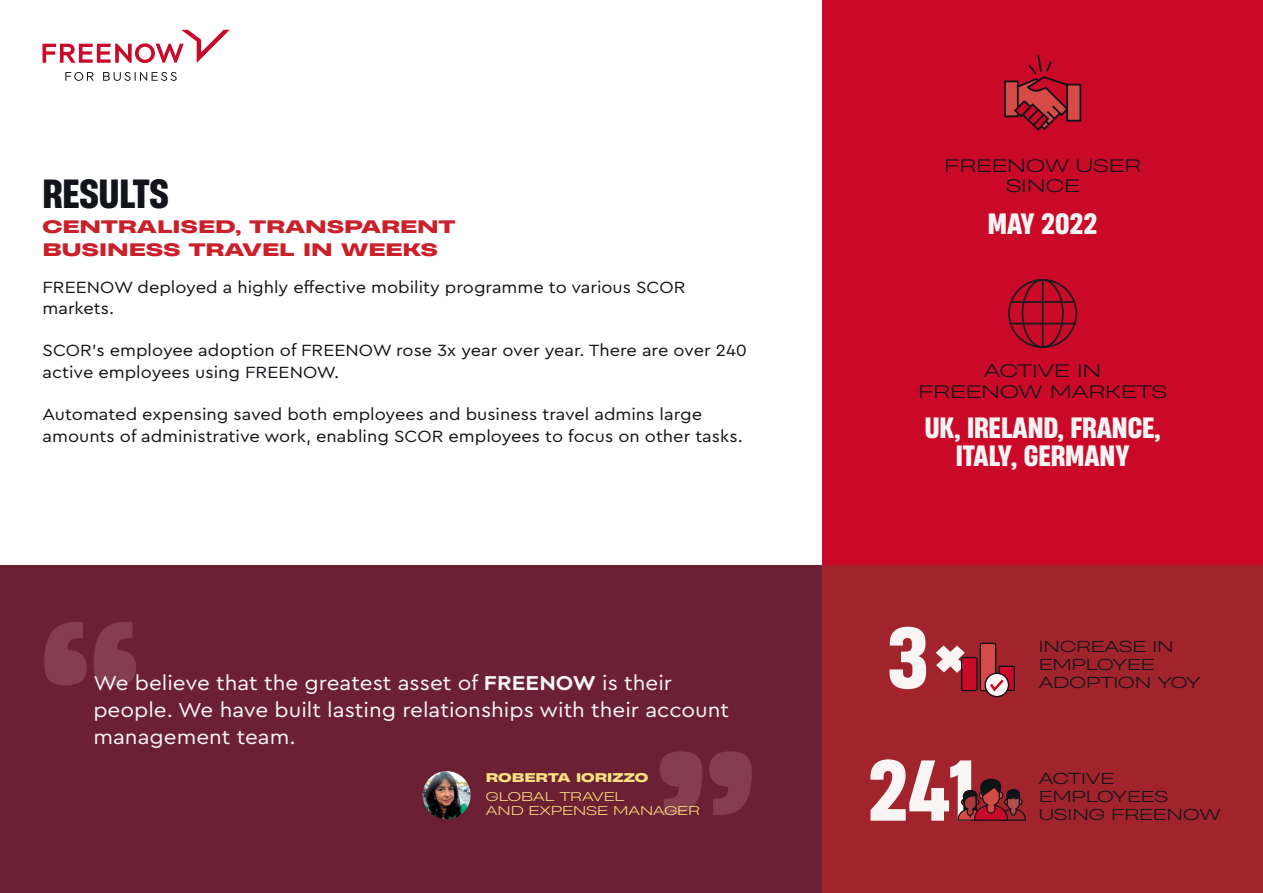
<style>
.page{position:relative;width:1263px;height:893px;background:#fff}
.page>*{position:absolute;margin:0;border:0;box-sizing:border-box;transform-origin:0 0}
.t1{font:700 81px "Heading Now 56";color:#f9f5f5;scale:1.07 1}
.t2{font:700 38.25px "Heading Now 56";color:#111418;scale:1.07 1}
.t3{font:700 27.6px "Heading Now 56";color:#f9f5f5;scale:1.07 1}
.t4{font:21px/27px "YOURNOW Sans";color:#f9f5f5;scale:1.07 1}
.t5{font:16.95px/21.3px "YOURNOW Sans";color:#111418;scale:1.07 1}
.t6{font:500 16.95px "Heading Now 95";color:#ca202a;scale:1.07 1}
.t7{font:300 16.95px "Heading Now 92";color:#111418}
.t8{font:300 14.85px/17.9px "Heading Now 92";color:#111418}
.t9{font:300 11.85px/14.2px "Heading Now 92";color:#fce381}
.t10{font:500 11.85px "Heading Now 95";color:#fce381}
.s1{font-weight:700}
.s2{font-family:"Heading Now 25";font-weight:500;font-size:165px}
</style>
<div class="page">
<div style="left:822px;top:0;width:441px;height:566px;background:#ca0928"></div>
<svg style="left:43px;top:30px;width:187px;height:33px"></svg>
<svg style="left:65px;top:72px;width:112px;height:9px"></svg>
<div style="left:0;top:566px;width:822px;height:327px;background:#6b2133"></div>
<div style="left:822px;top:566px;width:441px;height:327px;background:#a1242d"></div>
<svg style="left:44px;top:622px;width:92px;height:63px"></svg>
<svg style="left:660px;top:751px;width:92px;height:64px"></svg>
<svg style="left:957px;top:778px;width:69px;height:43px"></svg>
<svg style="left:961px;top:643px;width:54px;height:54px"></svg>
<div style="left:1004px;top:81px;width:15px;height:36px;background:#d64a47;border:2px solid #0f1217"></div>
<div style="left:1066px;top:84px;width:15px;height:38px;background:#d64a47;border:2px solid #0f1217"></div>
<svg style="left:1012px;top:55px;width:59px;height:76px"></svg>
<svg style="left:1008px;top:279px;width:69px;height:69px"></svg>
<hr style="left:1012px;top:301px;width:61px;height:2px;background:#1c1c1c">
<hr style="left:1011px;top:323px;width:63px;height:1px;background:#1c1c1c">
<hr style="left:1042px;top:281px;width:1px;height:65px;background:#1c1c1c">
<img style="left:423px;top:771px;width:48px;height:48px;border-radius:24px">
<p class="t2" style="left:43px;top:166px;width:119px">RESULTS</p>
<p class="t6" style="left:43px;top:213px;width:387px">CENTRALISED, TRANSPARENT</p>
<p class="t6" style="left:43px;top:236px;width:371px">BUSINESS TRAVEL IN WEEKS</p>
<p class="t5" style="left:43px;top:276px;width:602px">FREENOW deployed a highly effective mobility programme to various SCOR markets.</p>
<p class="t5" style="left:43px;top:339px;width:660px">SCOR’s employee adoption of FREENOW rose 3x year over year. There are over 240 active employees using FREENOW.</p>
<p class="t5" style="left:43px;top:403px;width:656px">Automated expensing saved both employees and business travel admins large amounts of administrative work, enabling SCOR employees to focus on other tasks.</p>
<p class="t4" style="left:93px;top:668px;width:595px">We believe that the greatest asset of <span class="s1">FREENOW</span> is their people. We have built lasting relationships with their account management team.</p>
<p class="t10" style="left:486px;top:768px;width:164px">ROBERTA IORIZZO</p>
<p class="t9" style="left:486px;top:788px;width:216px">GLOBAL TRAVEL<br>AND EXPENSE MANAGER</p>
<p class="t7" style="left:944px;top:152px;width:199px">FREENOW USER</p>
<p class="t7" style="left:1006px;top:173px;width:75px">SINCE</p>
<p class="t3" style="left:988px;top:203px;width:104px">MAY 2022</p>
<p class="t7" style="left:984px;top:358px;width:119px">ACTIVE IN</p>
<p class="t7" style="left:918px;top:378px;width:251px">FREENOW MARKETS</p>
<p class="t3" style="left:925px;top:407px;width:222px">UK, IRELAND, FRANCE,</p>
<p class="t3" style="left:956px;top:436px;width:164px">ITALY, GERMANY</p>
<p class="t1" style="left:887px;top:599px;width:77px">3<span class="s2">×</span></p>
<p class="t1" style="left:867px;top:731px;width:102px">241</p>
<p class="t8" style="left:1039px;top:636px;width:164px">INCREASE IN<br>EMPLOYEE<br>ADOPTION YOY</p>
<p class="t8" style="left:1039px;top:768px;width:131px">ACTIVE<br>EMPLOYEES</p>
<p class="t8" style="left:1039px;top:804px;width:183px">USING FREENOW</p>
</div>
